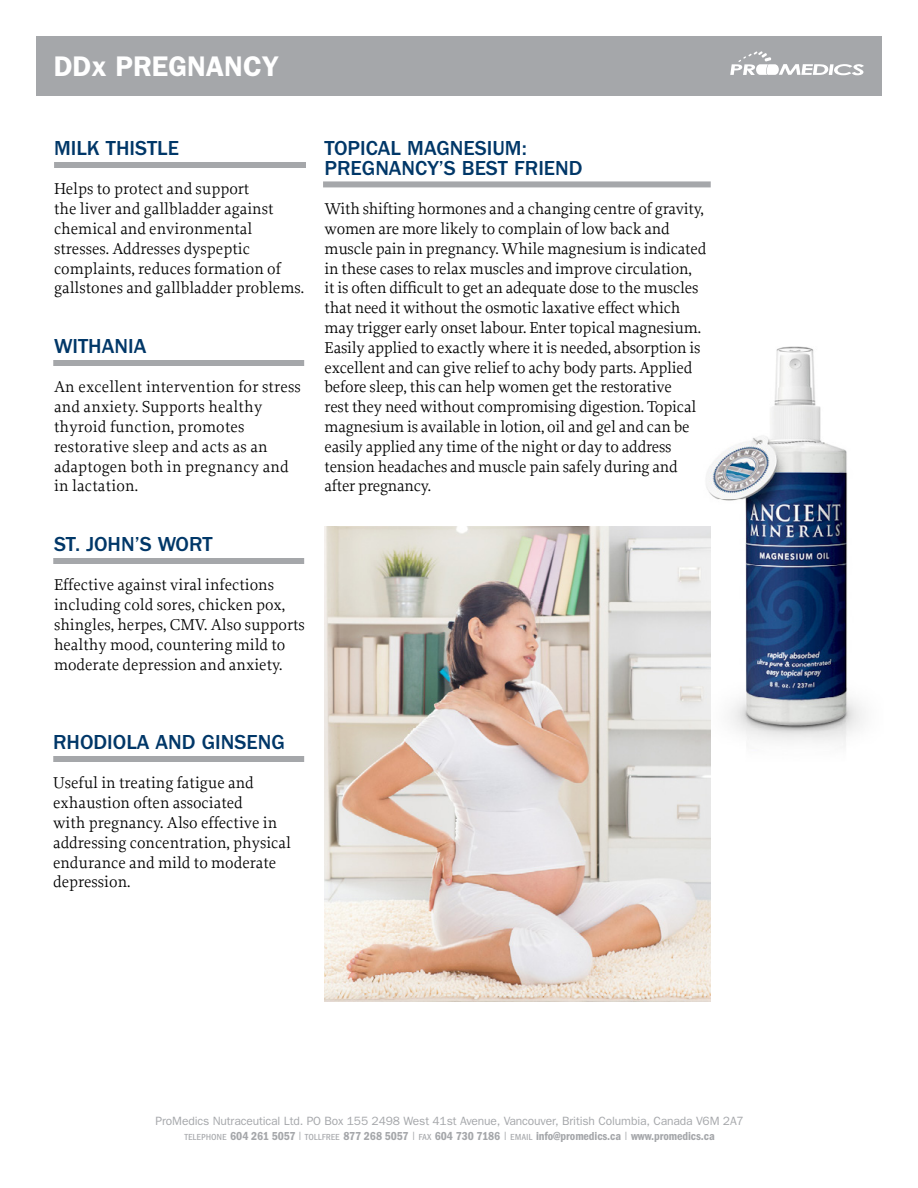
<style>
.page{position:relative;width:918px;height:1188px;background:#fff}
.page>*{position:absolute;margin:0;border:0;box-sizing:border-box;transform-origin:0 0}
.t1{font:600 28.5px "Franklin Gothic";color:#fff}
.t2{font:500 21px/19.8px "Franklin Gothic";color:#003768}
.t3{font:16.5px/19.8px "Proforma";letter-spacing:-.015em;color:#000}
.t4{font:16.5px/19.8px "Proforma";letter-spacing:.01em;color:#000}
.t5{font:12px/15px "Franklin Gothic";letter-spacing:-.01em;color:#a5a7aa;text-align:center}
.s1{font-family:"Franklin Gothic SC";font-stretch:condensed}
.s2{font-weight:600;font-stretch:condensed}
</style>
<div class="page">
<img style="left:706px;top:346px;width:158px;height:398px">
<div style="left:323px;top:181px;width:388px;height:6px;background:#a5a7aa"></div>
<div style="left:54px;top:162px;width:252px;height:6px;background:#a5a7aa"></div>
<div style="left:53px;top:360px;width:251px;height:6px;background:#a5a7aa"></div>
<img style="left:325px;top:526px;width:386px;height:475px">
<div style="left:36px;top:36px;width:846px;height:60px;background:#a5a7aa"></div>
<svg style="left:730px;top:51px;width:134px;height:24px"></svg>
<div style="left:53px;top:558px;width:251px;height:6px;background:#a5a7aa"></div>
<div style="left:53px;top:756px;width:251px;height:6px;background:#a5a7aa"></div>
<h1 class="t1" style="left:54px;top:49px;width:227px">DDx PREGNANCY</h1>
<p class="t2" style="left:54px;top:138px;width:126px">MILK THISTLE</p>
<p class="t3" style="left:54px;top:179px;width:252px">Helps to protect and support<br>the liver and gallbladder against chemical and environmental stresses. Addresses dyspeptic complaints, reduces formation of gallstones and gallbladder problems.</p>
<p class="t2" style="left:54px;top:336px;width:94px">WITHANIA</p>
<p class="t4" style="left:54px;top:377px;width:248px">An excellent intervention for stress and anxiety. Supports healthy thyroid function, promotes restorative sleep and acts as an adaptogen both in pregnancy and in lactation.</p>
<p class="t2" style="left:54px;top:534px;width:160px">ST. JOHN’S WORT</p>
<p class="t3" style="left:54px;top:575px;width:253px">Effective against viral infections including cold sores, chicken pox, shingles, herpes, CMV. Also supports healthy mood, countering mild to moderate depression and anxiety.</p>
<p class="t2" style="left:324px;top:138px;width:260px">TOPICAL MAGNESIUM:<br>PREGNANCY’S BEST FRIEND</p>
<p class="t3" style="left:324px;top:199px;width:383px">With shifting hormones and a changing centre of gravity, women are more likely to complain of low back and muscle pain in pregnancy. While magnesium is indicated in these cases to relax muscles and improve circulation,<br>it is often difficult to get an adequate dose to the muscles that need it without the osmotic laxative effect which may trigger early onset labour. Enter topical magnesium.<br>Easily applied to exactly where it is needed, absorption is excellent and can give relief to achy body parts. Applied before sleep, this can help women get the restorative<br>rest they need without compromising digestion. Topical magnesium is available in lotion, oil and gel and can be easily applied any time of the night or day to address tension headaches and muscle pain safely during and after pregnancy.</p>
<p class="t2" style="left:53px;top:732px;width:233px">RHODIOLA AND GINSENG</p>
<p class="t3" style="left:53px;top:773px;width:240px">Useful in treating fatigue and exhaustion often associated<br>with pregnancy. Also effective in addressing concentration, physical endurance and mild to moderate depression.</p>
<p class="t5" style="left:155px;top:1113px;width:590px">ProMedics Nutraceutical Ltd. PO Box 155 2498 West 41st Avenue, Vancouver, British Columbia, Canada V6M 2A7 <span class="s1">telephone</span> <span class="s2">604 261 5057</span> | <span class="s1">tollfree</span> <span class="s2">877 268 5057</span> | <span class="s1">fax</span> <span class="s2">604 730 7186</span> | <span class="s1">email</span> <span class="s2">info@promedics.ca</span> | <span class="s2">www.promedics.ca</span></p>
</div>
